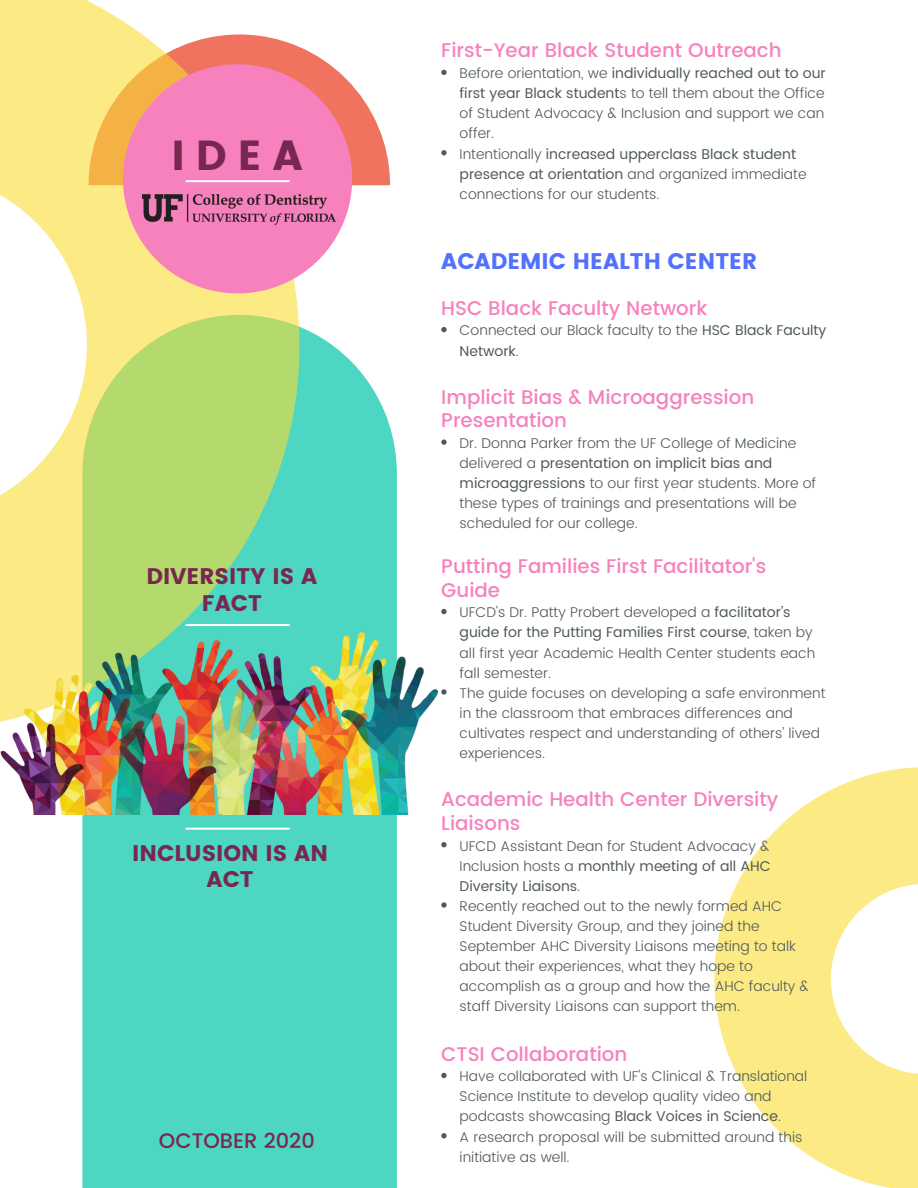
<style>
.page{position:relative;width:918px;height:1188px;background:#fff}
.page>*{position:absolute;margin:0;border:0;box-sizing:border-box;transform-origin:0 0}
.t1{font:42px "Poppins";color:#782850}
.t2{font:22.5px/26.4px "Poppins";color:#782850;text-align:center}
.t3{font:22.5px "Poppins";color:#5271ff}
.t4{font:500 21px "Poppins";color:#782850}
.t5{font:500 19.8px/23.2px "Poppins";color:#f681bd}
.t6{font:300 14.1px/20.1px "Poppins";color:#50595b}
.s1{font-weight:400}
</style>
<div class="page">
<div style="left:82px;top:327px;width:315px;height:861px;background:#4dd7c3"></div>
<svg style="left:300px;top:47px;width:90px;height:138px"></svg>
<svg style="left:0;top:0;width:300px;height:630px"></svg>
<svg style="left:123px;top:64px;width:229px;height:229px;background:#f691b0"></svg>
<svg style="left:714px;top:767px;width:204px;height:421px;fill:#fcea85"></svg>
<svg style="left:441px;top:327px;width:6px;height:5px"></svg>
<svg style="left:441px;top:439px;width:6px;height:6px"></svg>
<svg style="left:441px;top:609px;width:6px;height:5px"></svg>
<svg style="left:441px;top:689px;width:6px;height:6px"></svg>
<svg style="left:441px;top:842px;width:6px;height:5px"></svg>
<svg style="left:441px;top:902px;width:6px;height:6px"></svg>
<svg style="left:441px;top:70px;width:6px;height:5px"></svg>
<svg style="left:441px;top:150px;width:6px;height:5px"></svg>
<img style="left:0;top:630px;width:439px;height:185px">
<svg style="left:441px;top:1073px;width:6px;height:5px"></svg>
<svg style="left:441px;top:1133px;width:6px;height:5px"></svg>
<svg style="left:186px;top:624px;width:104px;height:2px"></svg>
<svg style="left:186px;top:828px;width:104px;height:2px"></svg>
<img style="left:142px;top:194px;width:194px;height:31px">
<svg style="left:186px;top:180px;width:104px;height:2px"></svg>
<h1 class="t1" style="left:172px;top:131px;width:133px">IDEA</h1>
<h2 class="t2" style="left:146px;top:563px;width:172px">DIVERSITY IS A<br>FACT</h2>
<h2 class="t2" style="left:132px;top:840px;width:197px">INCLUSION IS AN<br>ACT</h2>
<h3 class="t4" style="left:159px;top:1128px;width:157px">OCTOBER 2020</h3>
<h3 class="t5" style="left:441px;top:39px;width:342px">First-Year Black Student Outreach</h3>
<p class="t6" style="left:460px;top:63px;width:368px">Before orientation, we <span class="s1">individually reached out to our first year Black student</span>s to tell them about the Office of Student Advocacy &amp; Inclusion and support we can offer.<br>Intentionally <span class="s1">increased upperclass Black student presence at orientation</span> and organized immediate connections for our students.</p>
<h2 class="t3" style="left:441px;top:248px;width:317px">ACADEMIC HEALTH CENTER</h2>
<h3 class="t5" style="left:441px;top:296px;width:268px">HSC Black Faculty Network</h3>
<p class="t6" style="left:460px;top:321px;width:368px">Connected our Black faculty to the <span class="s1">HSC Black Faculty<br>Network</span>.</p>
<h3 class="t5" style="left:441px;top:385px;width:314px">Implicit Bias &amp; Microaggression<br>Presentation</h3>
<p class="t6" style="left:460px;top:433px;width:358px">Dr. Donna Parker from the UF College of Medicine delivered a <span class="s1">presentation on implicit bias and microaggressions</span> to our first year students. More of these types of trainings and presentations will be scheduled for our college.</p>
<h3 class="t5" style="left:441px;top:555px;width:326px">Putting Families First Facilitator's<br>Guide</h3>
<p class="t6" style="left:460px;top:602px;width:367px">UFCD's Dr. Patty Probert developed a <span class="s1">facilitator’s guide for the Putting Families First course</span>, taken by all first year Academic Health Center students each fall semester.<br>The guide focuses on developing a safe environment in the classroom that embraces differences and cultivates respect and understanding of others’ lived experiences.</p>
<h3 class="t5" style="left:441px;top:788px;width:339px">Academic Health Center Diversity<br>Liaisons</h3>
<p class="t6" style="left:460px;top:836px;width:351px">UFCD Assistant Dean for Student Advocacy &amp; Inclusion hosts a <span class="s1">monthly meeting of all AHC Diversity Liaisons</span>.<br>Recently reached out to the newly formed AHC Student Diversity Group, and they joined the September AHC Diversity Liaisons meeting to talk about their experiences, what they hope to accomplish as a group and how the AHC faculty &amp; staff Diversity Liaisons can support them.</p>
<h3 class="t5" style="left:441px;top:1042px;width:188px">CTSI Collaboration</h3>
<p class="t6" style="left:460px;top:1066px;width:349px">Have collaborated with UF's Clinical &amp; Translational Science Institute to develop quality video and podcasts showcasing <span class="s1">Black Voices in Science</span>.<br>A research proposal will be submitted around this initiative as well.</p>
</div>
